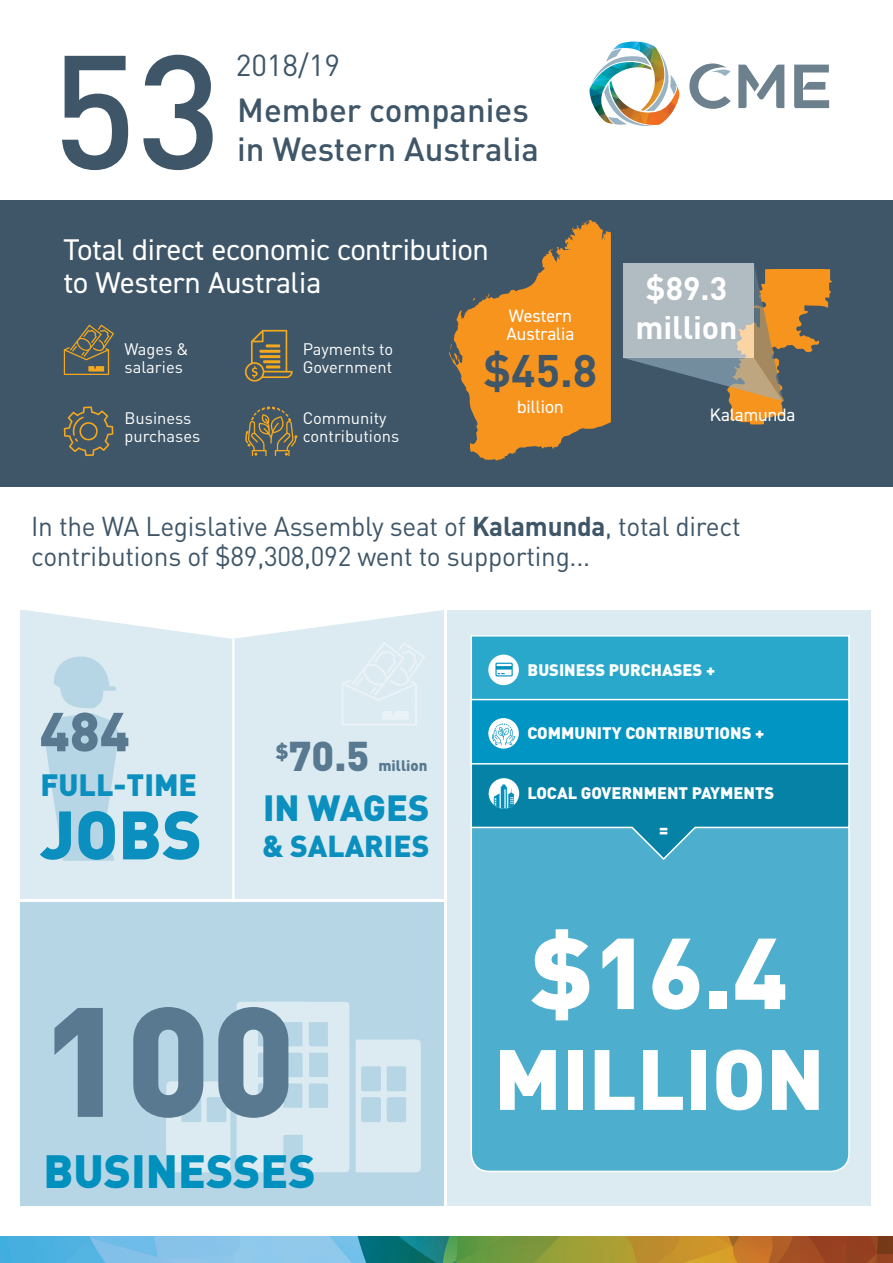
<style>
.page{position:relative;width:893px;height:1263px;background:#fff}
.page>*{position:absolute;margin:0;border:0;box-sizing:border-box;transform-origin:0 0}
.t1{font:500 158.85px "DIN Pro";color:#3e5668}
.t2{font:900 153px "DIN Pro";color:#587990}
.t3{font:900 99px "DIN Pro";color:#fff}
.t4{font:900 84px "DIN Pro";color:#fff}
.t5{font:900 67.35px "DIN Pro";color:#0a8fbe}
.t6{font:900 54px "DIN Pro";color:#587990}
.t7{font:900 46.05px "DIN Pro";color:#0090be}
.t8{font:700 45px "DIN Pro";color:#3e5668}
.t9{font:900 41.1px "DIN Pro";color:#587990}
.t10{font:900 36px "DIN Pro";color:#0a8fbe}
.t11{font:500 33px/39.6px "DIN Pro";color:#3e5668}
.t12{font:700 32.1px "DIN Pro";color:#fff}
.t13{font:900 30.45px "DIN Pro";color:#0a8fbe}
.t14{font:30px/33px "DIN2014";color:#fff}
.t15{font:900 30px "DIN Pro";color:#0a8fbe}
.t16{font:30px "DIN Pro";color:#3e5668}
.t17{font:27px/30px "DIN Pro";letter-spacing:-.01em;color:#3e5668}
.t18{font:18px "DIN2014";color:#fff}
.t19{font:16.5px/18px "DIN Pro";color:#fff}
.t20{font:900 16.5px "DIN Pro";color:#fff}
.t21{font:900 15px "DIN Pro";color:#587990}
.s1{font-weight:700}
</style>
<div class="page">
<div style="left:0;top:0;width:893px;height:524px;background:#3e5668"></div>
<svg style="left:449px;top:220px;width:162px;height:241px"></svg>
<div style="left:0;top:0;width:893px;height:200px;background:#fff"></div>
<div style="left:0;top:487px;width:893px;height:749px;background:#fff"></div>
<div style="left:447px;top:610px;width:424px;height:596px;background:#dcebf1"></div>
<div style="left:21px;top:610px;width:423px;height:289px;background:#dcebf1"></div>
<div style="left:21px;top:902px;width:423px;height:304px;background:#b7d6e5"></div>
<svg style="left:237px;top:1001px;width:112px;height:171px"></svg>
<svg style="left:355px;top:1039px;width:66px;height:133px"></svg>
<svg style="left:166px;top:1081px;width:64px;height:91px"></svg>
<div style="left:470px;top:861px;width:380px;height:311px;background:#4eaece"></div>
<div style="left:471px;top:636px;width:378px;height:64px;background:#2aa8cb"></div>
<div style="left:470px;top:635px;width:380px;height:66px;border:2px solid #fff"></div>
<div style="left:471px;top:700px;width:378px;height:64px;background:#0095c2"></div>
<div style="left:470px;top:699px;width:380px;height:65px;border:2px solid #fff"></div>
<div style="left:488px;top:655px;width:31px;height:30px;background:#fff;border-radius:50%"></div>
<svg style="left:495px;top:663px;width:18px;height:13px"></svg>
<svg style="left:488px;top:718px;width:31px;height:31px"></svg>
<svg style="left:470px;top:762px;width:380px;height:99px;background:#2896b7"></svg>
<svg style="left:492px;top:723px;width:23px;height:22px"></svg>
<svg style="left:738px;top:65px;width:46px;height:43px"></svg>
<svg style="left:794px;top:65px;width:35px;height:43px"></svg>
<svg style="left:689px;top:63px;width:42px;height:46px"></svg>
<img style="left:589px;top:42px;width:90px;height:61px">
<img style="left:591px;top:49px;width:86px;height:77px">
<svg style="left:64px;top:325px;width:50px;height:50px"></svg>
<svg style="left:64px;top:406px;width:49px;height:50px"></svg>
<svg style="left:245px;top:406px;width:52px;height:50px"></svg>
<svg style="left:245px;top:330px;width:48px;height:52px"></svg>
<img style="left:0;top:1236px;width:893px;height:27px">
<svg style="left:624px;top:266px;width:208px;height:159px"></svg>
<div style="left:623px;top:264px;width:131px;height:94px;background:#b1bbc2"></div>
<hr style="left:232px;top:639px;width:2px;height:262px;background:#fff">
<svg style="left:27px;top:610px;width:414px;height:251px"></svg>
<p class="t1" style="left:52px;top:4px;width:171px">53</p>
<p class="t16" style="left:236px;top:45px;width:106px">2018/19</p>
<p class="t11" style="left:237px;top:89px;width:303px">Member companies in Western Australia</p>
<p class="t14" style="left:64px;top:233px;width:426px">Total direct economic contribution to Western Australia</p>
<p class="t18" style="left:509px;top:305px;width:64px">Western</p>
<p class="t18" style="left:506px;top:323px;width:69px">Australia</p>
<p class="t19" style="left:125px;top:340px;width:66px">Wages &amp; salaries</p>
<p class="t19" style="left:125px;top:409px;width:77px">Business purchases</p>
<p class="t19" style="left:303px;top:409px;width:98px">Community contributions</p>
<p class="t19" style="left:303px;top:340px;width:92px">Payments to<br>Government</p>
<p class="t8" style="left:483px;top:340px;width:115px">$45.8</p>
<p class="t18" style="left:517px;top:396px;width:48px">billion</p>
<p class="t12" style="left:646px;top:267px;width:83px">$89.3</p>
<p class="t12" style="left:635px;top:305px;width:104px">million</p>
<p class="t18" style="left:710px;top:403px;width:87px">Kalamunda</p>
<p class="t17" style="left:31px;top:510px;width:711px">In the WA Legislative Assembly seat of <span class="s1">Kalamunda</span>, total direct contributions of $89,308,092 went to supporting...</p>
<p class="t6" style="left:40px;top:695px;width:92px">484</p>
<p class="t13" style="left:40px;top:765px;width:158px">FULL-TIME</p>
<p class="t5" style="left:40px;top:789px;width:163px">JOBS</p>
<p class="t9" style="left:276px;top:729px;width:95px"><sup>$</sup>70.5</p>
<p class="t21" style="left:378px;top:756px;width:50px">million</p>
<p class="t10" style="left:263px;top:784px;width:168px">IN WAGES</p>
<p class="t15" style="left:262px;top:826px;width:169px">&amp; SALARIES</p>
<p class="t2" style="left:41px;top:957px;width:257px">100</p>
<p class="t7" style="left:43px;top:1140px;width:274px">BUSINESSES</p>
<p class="t20" style="left:528px;top:659px;width:189px">BUSINESS PURCHASES +</p>
<p class="t20" style="left:528px;top:722px;width:238px">COMMUNITY CONTRIBUTIONS +</p>
<p class="t20" style="left:528px;top:781px;width:248px">LOCAL GOVERNMENT PAYMENTS</p>
<p class="t20" style="left:659px;top:818px;width:11px">=</p>
<p class="t3" style="left:531px;top:906px;width:258px">$16.4</p>
<p class="t4" style="left:494px;top:1022px;width:332px">MILLION</p>
</div>
